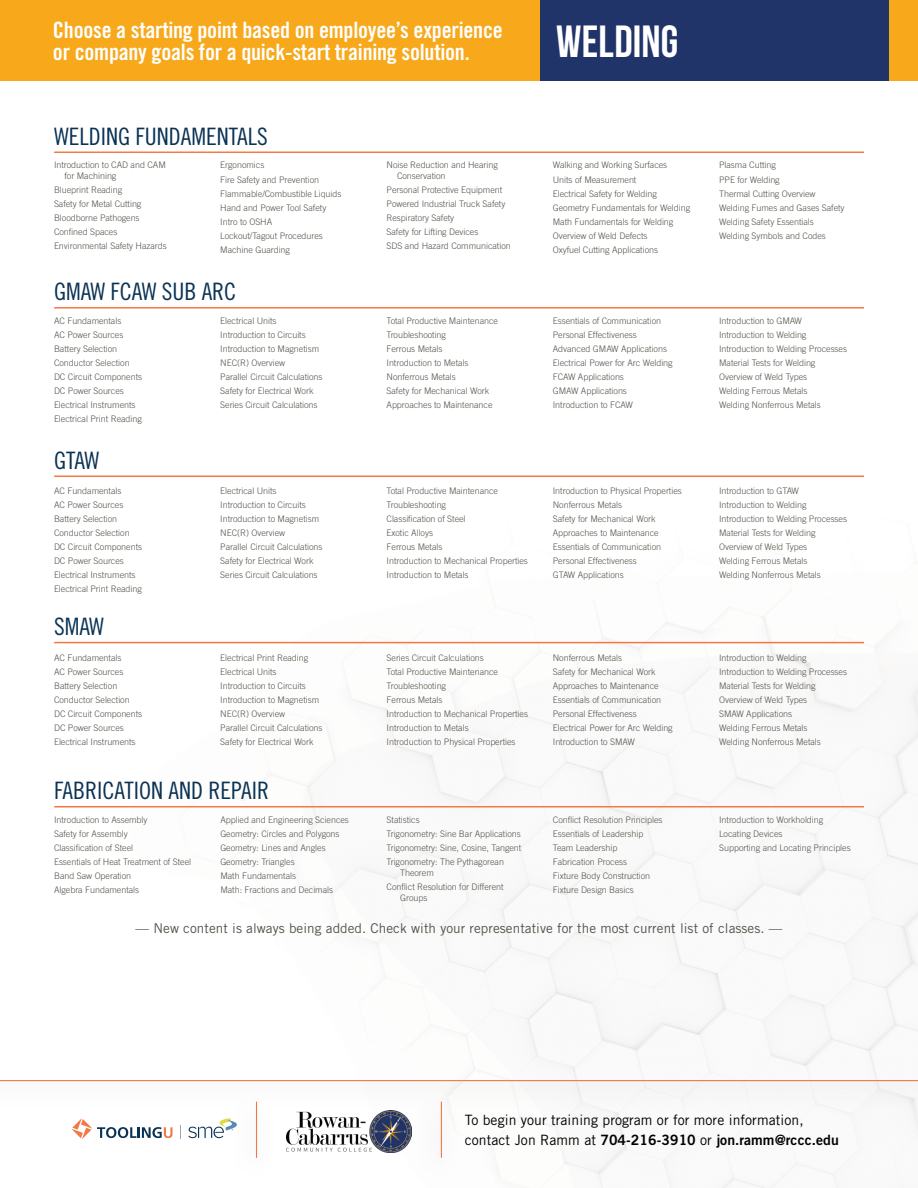
<style>
.page{position:relative;width:918px;height:1188px;background:#fff}
.page>*{position:absolute;margin:0;border:0;box-sizing:border-box;transform-origin:0 0}
.t1{font:45px "Bebas Neue";letter-spacing:.005em;color:#fff}
.t2{font:27px/25.5px "Trade Gothic LT Std Bd Cn 20";color:#fff}
.t3{font:24px "Trade Gothic LT Std Cn 18";color:#0a3254}
.t4{font:22.5px/22.5px "Trade Gothic LT Std Bd Cn 20";letter-spacing:-.01em;color:#fff}
.t5{font:14.25px "Trade Gothic LT Std";letter-spacing:.005em;color:#000}
.t6{font:14.25px "Trade Gothic LT Std Bd 2";letter-spacing:.005em;color:#000}
.t7{font:13.5px "Trade Gothic LT Std";letter-spacing:.005em;color:#54534a}
.t8{font:300 9px/14.1px "Trade Gothic LT Std";letter-spacing:-.005em;color:#54534a}
.s1{font-family:"Trade Gothic LT Std"}
</style>
<div class="page">
<img style="left:54px;top:151px;width:864px;height:1037px">
<div style="left:0;top:0;width:540px;height:81px;background:#f7a81b"></div>
<hr style="left:54px;top:152px;width:810px;height:1px;background:#f47844">
<hr style="left:54px;top:307px;width:810px;height:2px;background:#f47844">
<hr style="left:54px;top:476px;width:810px;height:1px;background:#f47844">
<hr style="left:54px;top:642px;width:810px;height:1px;background:#f47844">
<hr style="left:54px;top:806px;width:810px;height:1px;background:#f47844">
<div style="left:889px;top:0;width:29px;height:81px;background:#f7a81b"></div>
<div style="left:540px;top:0;width:349px;height:81px;background:#20346a"></div>
<div style="left:0;top:1080px;width:918px;height:30px;background:#f9f9f9"></div>
<hr style="left:0;top:1080px;width:918px;height:1px;background:#f47844">
<div style="left:230px;top:1090px;width:46px;height:91px;background:#fdfdfd"></div>
<hr style="left:256px;top:1102px;width:1px;height:56px;background:#f47844">
<div style="left:415px;top:1090px;width:46px;height:91px;background:#fbfbfb"></div>
<hr style="left:441px;top:1102px;width:1px;height:56px;background:#f47844">
<img style="left:287px;top:1110px;width:124px;height:42px">
<svg style="left:71px;top:1118px;width:102px;height:21px"></svg>
<svg style="left:188px;top:1118px;width:49px;height:20px"></svg>
<svg style="left:180px;top:1125px;width:1px;height:14px"></svg>
<h2 class="t2" style="left:53px;top:19px;width:312px">Mix and match all offerings for personal job progression paths.</h2>
<h3 class="t4" style="left:53px;top:18px;width:451px">Choose a starting point based on employee’s experience or company goals for a quick-start training solution.</h3>
<h3 class="t3" style="left:54px;top:122px;width:215px">WELDING FUNDAMENTALS</h3>
<p class="t8" style="left:65px;top:160px;width:103px;line-height:10.8px;text-indent:-11px">Introduction to CAD and CAM for Machining</p>
<p class="t8" style="left:54px;top:183px;width:114px">Blueprint Reading<br>Safety for Metal Cutting<br>Bloodborne Pathogens<br>Confined Spaces<br>Environmental Safety Hazards</p>
<p class="t8" style="left:220px;top:158px;width:123px">Ergonomics<br>Fire Safety and Prevention<br>Flammable/Combustible Liquids<br>Hand and Power Tool Safety<br>Intro to OSHA<br>Lockout/Tagout Procedures<br>Machine Guarding</p>
<p class="t8" style="left:397px;top:160px;width:102px;line-height:10.8px;text-indent:-11px">Noise Reduction and Hearing<br>Conservation</p>
<p class="t8" style="left:387px;top:183px;width:126px">Personal Protective Equipment<br>Powered Industrial Truck Safety<br>Respiratory Safety<br>Safety for Lifting Devices<br>SDS and Hazard Communication</p>
<h3 class="t3" style="left:54px;top:277px;width:184px">GMAW FCAW SUB ARC</h3>
<h1 class="t1" style="left:556px;top:17px;width:124px">Welding</h1>
<p class="t8" style="left:553px;top:158px;width:139px">Walking and Working Surfaces<br>Units of Measurement<br>Electrical Safety for Welding<br>Geometry Fundamentals for Welding<br>Math Fundamentals for Welding<br>Overview of Weld Defects<br>Oxyfuel Cutting Applications</p>
<p class="t8" style="left:719px;top:158px;width:127px">Plasma Cutting<br>PPE for Welding<br>Thermal Cutting Overview<br>Welding Fumes and Gases Safety<br>Welding Safety Essentials<br>Welding Symbols and Codes</p>
<p class="t8" style="left:54px;top:314px;width:90px">AC Fundamentals<br>AC Power Sources<br>Battery Selection<br>Conductor Selection<br>DC Circuit Components<br>DC Power Sources<br>Electrical Instruments<br>Electrical Print Reading</p>
<p class="t8" style="left:220px;top:314px;width:104px">Electrical Units<br>Introduction to Circuits<br>Introduction to Magnetism<br>NEC(R) Overview<br>Parallel Circuit Calculations<br>Safety for Electrical Work<br>Series Circuit Calculations</p>
<p class="t8" style="left:387px;top:314px;width:113px">Total Productive Maintenance<br>Troubleshooting<br>Ferrous Metals<br>Introduction to Metals<br>Nonferrous Metals<br>Safety for Mechanical Work<br>Approaches to Maintenance</p>
<p class="t8" style="left:553px;top:314px;width:121px">Essentials of Communication<br>Personal Effectiveness<br>Advanced GMAW Applications<br>Electrical Power for Arc Welding<br>FCAW Applications<br>GMAW Applications<br>Introduction to FCAW</p>
<p class="t8" style="left:719px;top:314px;width:129px">Introduction to GMAW<br>Introduction to Welding<br>Introduction to Welding Processes<br>Material Tests for Welding<br>Overview of Weld Types<br>Welding Ferrous Metals<br>Welding Nonferrous Metals</p>
<h3 class="t3" style="left:54px;top:446px;width:46px">GTAW</h3>
<p class="t8" style="left:54px;top:483px;width:90px">AC Fundamentals<br>AC Power Sources<br>Battery Selection<br>Conductor Selection<br>DC Circuit Components<br>DC Power Sources<br>Electrical Instruments<br>Electrical Print Reading</p>
<p class="t8" style="left:220px;top:483px;width:104px">Electrical Units<br>Introduction to Circuits<br>Introduction to Magnetism<br>NEC(R) Overview<br>Parallel Circuit Calculations<br>Safety for Electrical Work<br>Series Circuit Calculations</p>
<p class="t8" style="left:387px;top:483px;width:143px">Total Productive Maintenance<br>Troubleshooting<br>Classification of Steel<br>Exotic Alloys<br>Ferrous Metals<br>Introduction to Mechanical Properties<br>Introduction to Metals</p>
<p class="t8" style="left:553px;top:483px;width:130px">Introduction to Physical Properties<br>Nonferrous Metals<br>Safety for Mechanical Work<br>Approaches to Maintenance<br>Essentials of Communication<br>Personal Effectiveness<br>GTAW Applications</p>
<p class="t8" style="left:719px;top:483px;width:129px">Introduction to GTAW<br>Introduction to Welding<br>Introduction to Welding Processes<br>Material Tests for Welding<br>Overview of Weld Types<br>Welding Ferrous Metals<br>Welding Nonferrous Metals</p>
<h3 class="t3" style="left:54px;top:612px;width:51px">SMAW</h3>
<p class="t8" style="left:54px;top:651px;width:90px">AC Fundamentals<br>AC Power Sources<br>Battery Selection<br>Conductor Selection<br>DC Circuit Components<br>DC Power Sources<br>Electrical Instruments</p>
<p class="t8" style="left:220px;top:651px;width:104px">Electrical Print Reading<br>Electrical Units<br>Introduction to Circuits<br>Introduction to Magnetism<br>NEC(R) Overview<br>Parallel Circuit Calculations<br>Safety for Electrical Work</p>
<p class="t8" style="left:387px;top:651px;width:143px">Series Circuit Calculations<br>Total Productive Maintenance<br>Troubleshooting<br>Ferrous Metals<br>Introduction to Mechanical Properties<br>Introduction to Metals<br>Introduction to Physical Properties</p>
<p class="t8" style="left:553px;top:651px;width:121px">Nonferrous Metals<br>Safety for Mechanical Work<br>Approaches to Maintenance<br>Essentials of Communication<br>Personal Effectiveness<br>Electrical Power for Arc Welding<br>Introduction to SMAW</p>
<p class="t8" style="left:719px;top:651px;width:129px">Introduction to Welding<br>Introduction to Welding Processes<br>Material Tests for Welding<br>Overview of Weld Types<br>SMAW Applications<br>Welding Ferrous Metals<br>Welding Nonferrous Metals</p>
<h3 class="t3" style="left:54px;top:776px;width:217px">FABRICATION AND REPAIR</h3>
<p class="t8" style="left:553px;top:813px;width:111px">Conflict Resolution Principles<br>Essentials of Leadership<br>Team Leadership<br>Fabrication Process<br>Fixture Body Construction<br>Fixture Design Basics</p>
<p class="t8" style="left:719px;top:813px;width:133px">Introduction to Workholding<br>Locating Devices<br>Supporting and Locating Principles</p>
<h3 class="t7" style="left:136px;top:920px;width:648px">— New content is always being added. Check with your representative for the most current list of classes. —</h3>
<p class="t8" style="left:54px;top:813px;width:139px">Introduction to Assembly<br>Safety for Assembly<br>Classification of Steel<br>Essentials of Heat Treatment of Steel<br>Band Saw Operation<br>Algebra Fundamentals</p>
<p class="t8" style="left:220px;top:813px;width:130px">Applied and Engineering Sciences<br>Geometry: Circles and Polygons<br>Geometry: Lines and Angles<br>Geometry: Triangles<br>Math Fundamentals<br>Math: Fractions and Decimals</p>
<p class="t8" style="left:387px;top:813px;width:136px">Statistics<br>Trigonometry: Sine Bar Applications<br>Trigonometry: Sine, Cosine, Tangent<br>Trigonometry: The Pythagorean</p>
<p class="t8" style="left:387px;top:866px;width:119px;text-indent:14px">Theorem<br>Conflict Resolution for Different</p>
<p class="t8" style="left:400px;top:890px;width:29px">Groups</p>
<h3 class="t5" style="left:465px;top:1111px;width:340px">To begin your training program or for more information,</h3>
<h3 class="t6" style="left:465px;top:1131px;width:375px"><span class="s1">contact Jon Ramm at</span> 704-216-3910 <span class="s1">or</span> jon.ramm@rccc.edu</h3>
</div>
